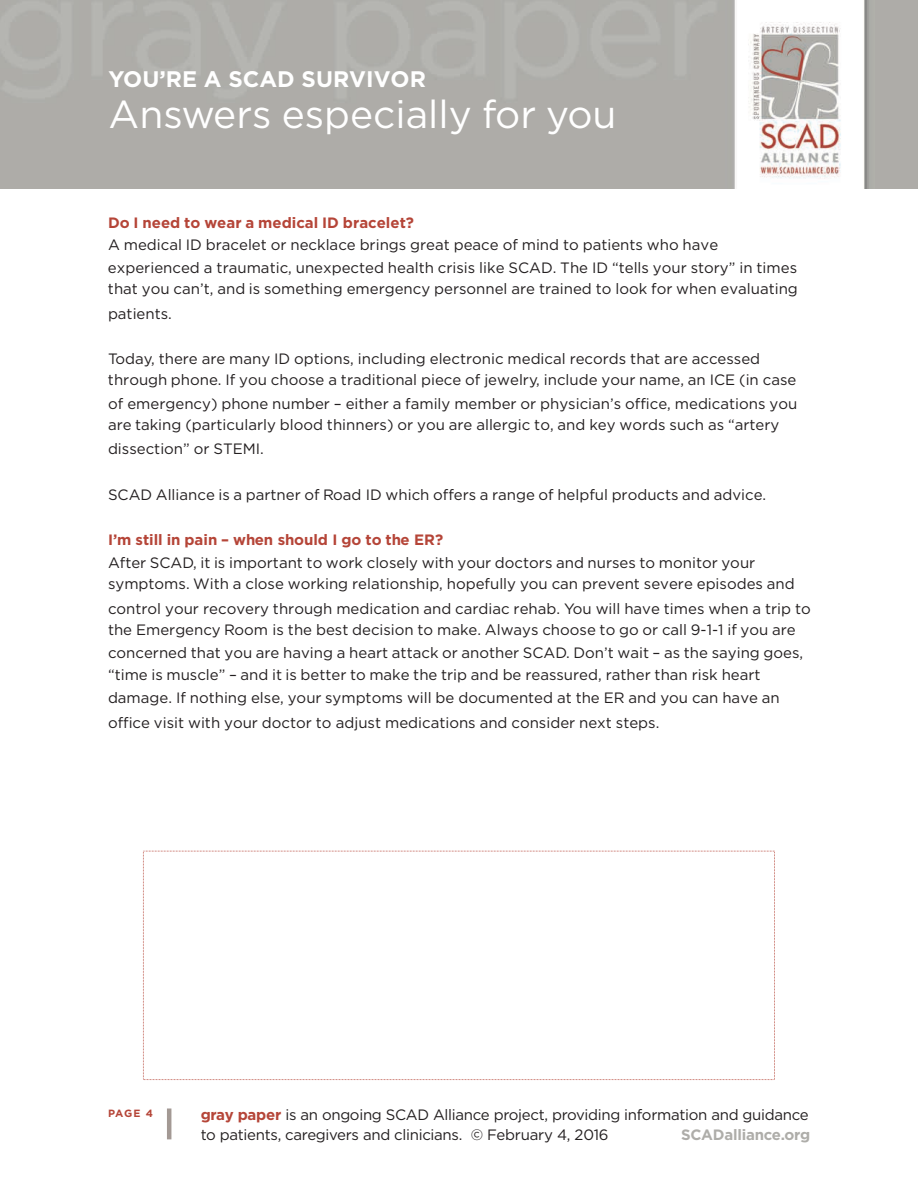
<style>
.page{position:relative;width:918px;height:1188px;background:#fff}
.page>*{position:absolute;margin:0;border:0;box-sizing:border-box;transform-origin:0 0}
.t1{font:39px "Gotham";color:#fff}
.t2{font:700 22.5px "Gotham";color:#fff}
.t3{font:15px/22.8px "Gotham";color:#231f20}
.t4{font:15px/19.5px "Gotham";letter-spacing:-.02em;color:#231f20}
.t5{font:700 15px "Gotham";color:#b54538}
.t6{font:700 15px "Gotham";letter-spacing:-.015em;color:#aeada9}
.t7{font:700 10.5px "Gotham";color:#b54538}
.s1{font-weight:700;color:#b54538}
</style>
<div class="page">
<img style="left:0;top:0;width:918px;height:189px">
<svg style="left:143px;top:851px;width:632px;height:229px"></svg>
<hr style="left:167px;top:1108px;width:4px;height:31px;background:#a39994">
<h2 class="t2" style="left:109px;top:66px;width:319px">YOU’RE A SCAD SURVIVOR</h2>
<h1 class="t1" style="left:109px;top:92px;width:510px">Answers especially for you</h1>
<p class="t5" style="left:108px;top:214px;width:308px">Do I need to wear a medical ID bracelet?</p>
<p class="t3" style="left:108px;top:234px;width:691px">A medical ID bracelet or necklace brings great peace of mind to patients who have experienced a traumatic, unexpected health crisis like SCAD. The ID “tells your story” in times</p>
<p class="t3" style="left:108px;top:277px;width:691px;line-height:24.3px">that you can’t, and is something emergency personnel are trained to look for when evaluating patients.</p>
<p class="t3" style="left:108px;top:349px;width:690px;line-height:20.9px">Today, there are many ID options, including electronic medical records that are accessed through phone. If you choose a traditional piece of jewelry, include your name, an ICE (in case</p>
<p class="t3" style="left:108px;top:394px;width:691px;line-height:20.9px">of emergency) phone number – either a family member or physician’s office, medications you are taking (particularly blood thinners) or you are allergic to, and key words such as “artery</p>
<p class="t3" style="left:108px;top:437px;width:157px">dissection” or STEMI.</p>
<p class="t3" style="left:108px;top:483px;width:660px">SCAD Alliance is a partner of Road ID which offers a range of helpful products and advice.</p>
<p class="t5" style="left:108px;top:531px;width:337px">I’m still in pain – when should I go to the ER?</p>
<p class="t3" style="left:108px;top:552px;width:688px;line-height:21.3px">After SCAD, it is important to work closely with your doctors and nurses to monitor your symptoms. With a close working relationship, hopefully you can prevent severe episodes and</p>
<p class="t3" style="left:108px;top:598px;width:704px;line-height:21.3px">control your recovery through medication and cardiac rehab. You will have times when a trip to the Emergency Room is the best decision to make. Always choose to go or call 9-1-1 if you are</p>
<p class="t3" style="left:108px;top:641px;width:697px">concerned that you are having a heart attack or another SCAD. Don’t wait – as the saying goes, “time is muscle” – and it is better to make the trip and be reassured, rather than risk heart damage. If nothing else, your symptoms will be documented at the ER and you can have an</p>
<p class="t3" style="left:108px;top:711px;width:553px">office visit with your doctor to adjust medications and consider next steps.</p>
<p class="t7" style="left:108px;top:1107px;width:47px">PAGE 4</p>
<p class="t4" style="left:201px;top:1105px;width:609px"><span class="s1">gray paper</span> is an ongoing SCAD Alliance project, providing information and guidance to patients, caregivers and clinicians. © February 4, 2016</p>
<p class="t6" style="left:681px;top:1126px;width:131px">SCADalliance.org</p>
</div>
